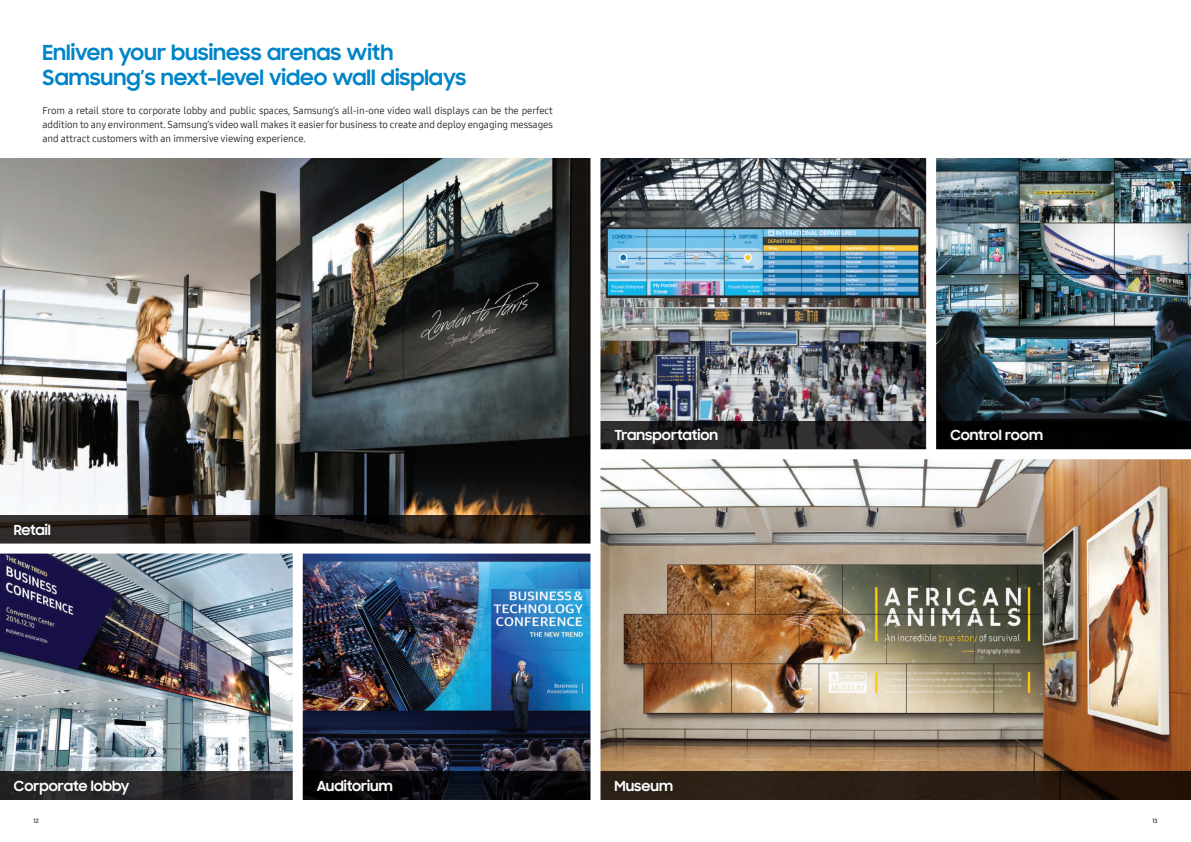
<style>
.page{position:relative;width:1191px;height:842px;background:#fff}
.page>*{position:absolute;margin:0;border:0;box-sizing:border-box;transform-origin:0 0}
.t1{font:700 21px/25px "Samsung Sharp Sans";color:#0084c8}
.t2{font:700 14px "Samsung Sharp Sans";color:#fff}
.t3{font:10px/14px "Samsung One 400";letter-spacing:-.01em;color:#231f20;text-align:justify}
.t4{font:500 6px "Samsung Sharp Sans";color:#231f20}
</style>
<div class="page">
<img style="left:600px;top:459px;width:591px;height:312px">
<img style="left:600px;top:158px;width:326px;height:263px">
<img style="left:936px;top:158px;width:255px;height:263px">
<img style="left:0;top:554px;width:590px;height:217px">
<img style="left:0;top:158px;width:590px;height:386px">
<svg style="left:0;top:515px;width:590px;height:28px;background:#1f1a16"></svg>
<div style="left:11px;top:520px;width:43px;height:17px;background:#231f20;opacity:.75"></div>
<svg style="left:0;top:771px;width:293px;height:28px;background:#282729"></svg>
<div style="left:11px;top:777px;width:121px;height:20px;background:#231f20"></div>
<svg style="left:303px;top:771px;width:287px;height:28px;background:#08090e"></svg>
<div style="left:314px;top:776px;width:81px;height:17px;background:#231f20;opacity:.75"></div>
<svg style="left:600px;top:421px;width:326px;height:28px;background:#232123"></svg>
<div style="left:612px;top:426px;width:108px;height:21px;background:#231f20;opacity:.75"></div>
<div style="left:600px;top:771px;width:591px;height:28px;background:linear-gradient(to right,#30251a,#221309)"></div>
<div style="left:612px;top:777px;width:63px;height:16px;background:#2a2018"></div>
<div style="left:932px;top:421px;width:259px;height:28px;background:#000"></div>
<div style="left:948px;top:427px;width:97px;height:16px;background:#080708"></div>
<div style="left:293px;top:546px;width:10px;height:259px;background:#fff"></div>
<div style="left:926px;top:154px;width:10px;height:302px;background:#fff"></div>
<h1 class="t1" style="left:43px;top:39px;width:425px">Enliven your business arenas with<br>Samsung’s next-level video wall displays</h1>
<p class="t3" style="left:43px;top:103px;width:512px">From a retail store to corporate lobby and public spaces, Samsung’s all-in-one video wall displays can be the perfect addition to any environment. Samsung’s video wall makes it easier for business to create and deploy engaging messages and attract customers with an immersive viewing experience.</p>
<h2 class="t2" style="left:14px;top:519px;width:39px">Retail</h2>
<h2 class="t2" style="left:14px;top:775px;width:117px">Corporate lobby</h2>
<h2 class="t2" style="left:317px;top:775px;width:77px">Auditorium</h2>
<h2 class="t2" style="left:614px;top:425px;width:105px">Transportation</h2>
<h2 class="t2" style="left:614px;top:775px;width:60px">Museum</h2>
<h2 class="t2" style="left:950px;top:425px;width:94px">Control room</h2>
<p class="t4" style="left:33px;top:817px;width:7px">12</p>
<p class="t4" style="left:1152px;top:817px;width:7px">13</p>
</div>
